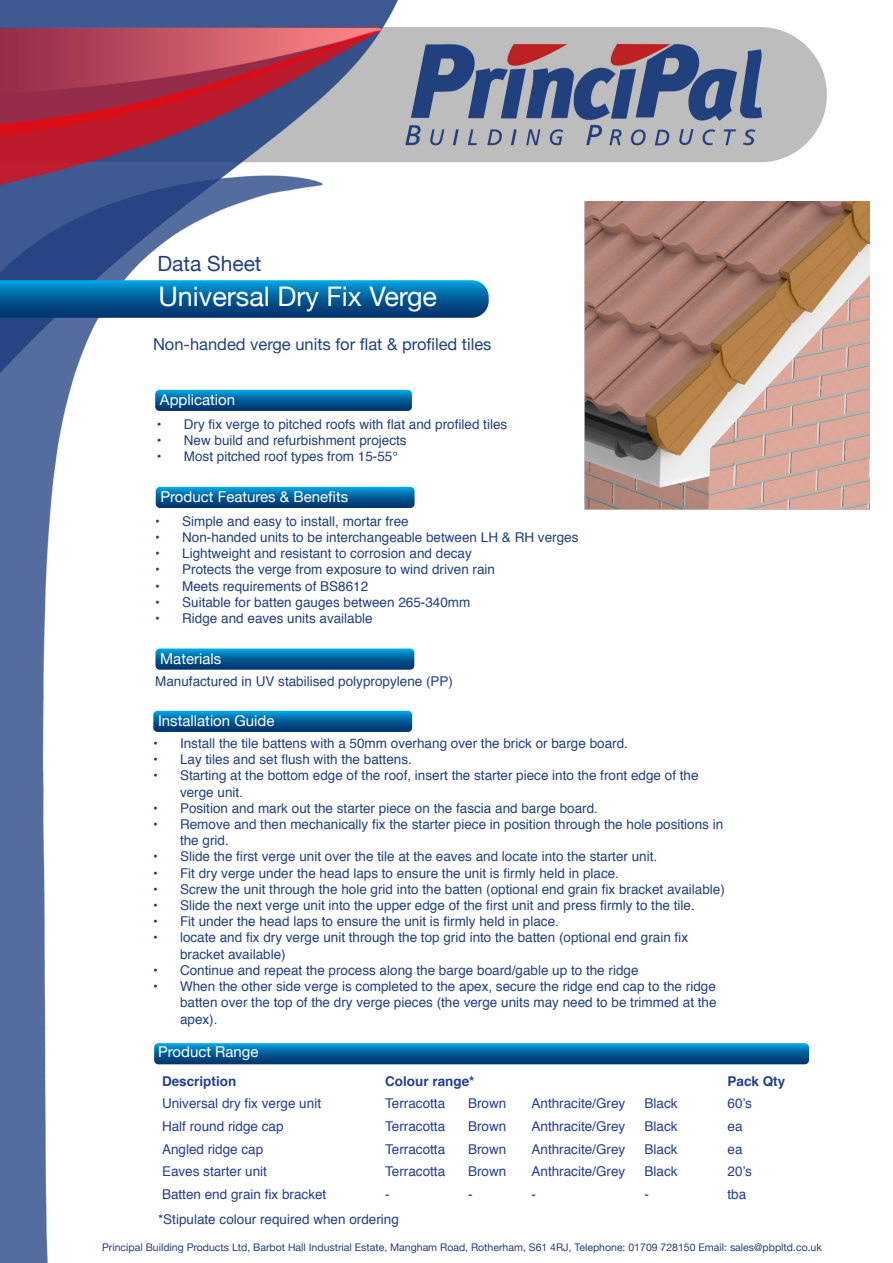
<style>
.page{position:relative;width:893px;height:1263px;background:#fff}
.page>*{position:absolute;margin:0;border:0;box-sizing:border-box;transform-origin:0 0}
.t1{font:27px "Helvetica Neue";color:#fff}
.t2{font:21px "Helvetica Neue";color:#21417e}
.t3{font:16.5px "Helvetica Neue";color:#21417e}
.t4{font:15px "Helvetica Neue";color:#fff}
.t5{font:13.5px/16.2px "Helvetica";color:#21417e}
.t6{font:13.5px "Helvetica";color:#253f8e}
.t7{font:700 13.5px "Helvetica";color:#253f8e}
.t8{font:10.5px "Helvetica Neue";color:#22407e}
</style>
<div class="page">
<img style="left:0;top:0;width:867px;height:1263px">
<svg style="left:155px;top:390px;width:257px;height:21px;background:#01639e"></svg>
<svg style="left:156px;top:487px;width:259px;height:21px;background:#01639e"></svg>
<svg style="left:154px;top:1043px;width:655px;height:21px;background:#0265a0"></svg>
<svg style="left:0;top:280px;width:489px;height:38px;background:#04649f"></svg>
<svg style="left:155px;top:648px;width:259px;height:22px;background:#0a69a2"></svg>
<svg style="left:153px;top:711px;width:259px;height:21px;background:#01639e"></svg>
<img style="left:567px;top:202px;width:302px;height:316px">
<p class="t2" style="left:157px;top:248px;width:106px">Data Sheet</p>
<p class="t1" style="left:158px;top:277px;width:280px">Universal Dry Fix Verge</p>
<p class="t3" style="left:153px;top:332px;width:340px">Non-handed verge units for flat &amp; profiled tiles</p>
<p class="t4" style="left:160px;top:389px;width:77px">Application</p>
<p class="t5" style="left:157px;top:416px;width:352px">• Dry fix verge to pitched roofs with flat and profiled tiles</p>
<p class="t5" style="left:157px;top:432px;width:251px">• New build and refurbishment projects</p>
<p class="t5" style="left:157px;top:449px;width:242px">• Most pitched roof types from 15-55°</p>
<p class="t4" style="left:160px;top:486px;width:189px">Product Features &amp; Benefits</p>
<p class="t5" style="left:155px;top:513px;width:255px">• Simple and easy to install, mortar free</p>
<p class="t5" style="left:155px;top:530px;width:425px">• Non-handed units to be interchangeable between LH &amp; RH verges</p>
<p class="t5" style="left:155px;top:546px;width:318px">• Lightweight and resistant to corrosion and decay</p>
<p class="t5" style="left:155px;top:562px;width:341px">• Protects the verge from exposure to wind driven rain</p>
<p class="t5" style="left:155px;top:578px;width:215px">• Meets requirements of BS8612</p>
<p class="t5" style="left:155px;top:594px;width:317px">• Suitable for batten gauges between 265-340mm</p>
<p class="t5" style="left:155px;top:611px;width:219px">• Ridge and eaves units available</p>
<p class="t4" style="left:160px;top:648px;width:63px">Materials</p>
<p class="t5" style="left:155px;top:673px;width:299px">Manufactured in UV stabilised polypropylene (PP)</p>
<p class="t4" style="left:158px;top:710px;width:118px">Installation Guide</p>
<p class="t5" style="left:153px;top:736px;width:476px">• Install the tile battens with a 50mm overhang over the brick or barge board.</p>
<p class="t5" style="left:153px;top:752px;width:260px">• Lay tiles and set flush with the battens.</p>
<p class="t5" style="left:180px;top:768px;width:520px;text-indent:-27px">• Starting at the bottom edge of the roof, insert the starter piece into the front edge of the verge unit.</p>
<p class="t5" style="left:153px;top:800px;width:446px">• Position and mark out the starter piece on the fascia and barge board.</p>
<p class="t5" style="left:180px;top:817px;width:545px;text-indent:-27px">• Remove and then mechanically fix the starter piece in position through the hole positions in the grid.</p>
<p class="t5" style="left:153px;top:849px;width:506px">• Slide the first verge unit over the tile at the eaves and locate into the starter unit.</p>
<p class="t5" style="left:153px;top:865px;width:467px">• Fit dry verge under the head laps to ensure the unit is firmly held in place.</p>
<p class="t5" style="left:153px;top:881px;width:573px">• Screw the unit through the hole grid into the batten (optional end grain fix bracket available)</p>
<p class="t5" style="left:153px;top:898px;width:543px">• Slide the next verge unit into the upper edge of the first unit and press firmly to the tile.</p>
<p class="t5" style="left:153px;top:914px;width:407px">• Fit under the head laps to ensure the unit is firmly held in place.</p>
<p class="t5" style="left:180px;top:930px;width:510px;text-indent:-27px">• locate and fix dry verge unit through the top grid into the batten (optional end grain fix bracket available)</p>
<p class="t5" style="left:153px;top:962px;width:487px">• Continue and repeat the process along the barge board/gable up to the ridge</p>
<p class="t5" style="left:180px;top:979px;width:538px;text-align:justify;text-indent:-27px">• When the other side verge is completed to the apex, secure the ridge end cap to the ridge batten over the top of the dry verge pieces (the verge units may need to be trimmed at the apex).</p>
<p class="t4" style="left:158px;top:1041px;width:102px">Product Range</p>
<p class="t7" style="left:162px;top:1070px;width:76px">Description</p>
<p class="t7" style="left:385px;top:1070px;width:91px">Colour range*</p>
<p class="t7" style="left:727px;top:1070px;width:59px">Pack Qty</p>
<p class="t6" style="left:162px;top:1093px;width:161px">Universal dry fix verge unit</p>
<p class="t6" style="left:385px;top:1093px;width:62px">Terracotta</p>
<p class="t6" style="left:468px;top:1093px;width:40px">Brown</p>
<p class="t6" style="left:531px;top:1093px;width:95px">Anthracite/Grey</p>
<p class="t6" style="left:645px;top:1093px;width:35px">Black</p>
<p class="t6" style="left:727px;top:1093px;width:26px">60’s</p>
<p class="t6" style="left:162px;top:1116px;width:123px">Half round ridge cap</p>
<p class="t6" style="left:385px;top:1116px;width:62px">Terracotta</p>
<p class="t6" style="left:468px;top:1116px;width:40px">Brown</p>
<p class="t6" style="left:531px;top:1116px;width:95px">Anthracite/Grey</p>
<p class="t6" style="left:645px;top:1116px;width:35px">Black</p>
<p class="t6" style="left:727px;top:1116px;width:17px">ea</p>
<p class="t6" style="left:162px;top:1138px;width:103px">Angled ridge cap</p>
<p class="t6" style="left:385px;top:1138px;width:62px">Terracotta</p>
<p class="t6" style="left:468px;top:1138px;width:40px">Brown</p>
<p class="t6" style="left:531px;top:1138px;width:95px">Anthracite/Grey</p>
<p class="t6" style="left:645px;top:1138px;width:35px">Black</p>
<p class="t6" style="left:727px;top:1138px;width:17px">ea</p>
<p class="t6" style="left:162px;top:1161px;width:107px">Eaves starter unit</p>
<p class="t6" style="left:385px;top:1161px;width:62px">Terracotta</p>
<p class="t6" style="left:468px;top:1161px;width:40px">Brown</p>
<p class="t6" style="left:531px;top:1161px;width:95px">Anthracite/Grey</p>
<p class="t6" style="left:645px;top:1161px;width:35px">Black</p>
<p class="t6" style="left:727px;top:1161px;width:26px">20’s</p>
<p class="t6" style="left:162px;top:1183px;width:166px">Batten end grain fix bracket</p>
<p class="t6" style="left:385px;top:1183px;width:6px">-</p>
<p class="t6" style="left:468px;top:1183px;width:6px">-</p>
<p class="t6" style="left:531px;top:1183px;width:6px">-</p>
<p class="t6" style="left:645px;top:1183px;width:6px">-</p>
<p class="t6" style="left:727px;top:1183px;width:20px">tba</p>
<p class="t5" style="left:158px;top:1212px;width:242px">*Stipulate colour required when ordering</p>
<p class="t8" style="left:102px;top:1239px;width:721px">Principal Building Products Ltd, Barbot Hall Industrial Estate, Mangham Road, Rotherham, S61 4RJ, Telephone: 01709 728150 Email: sales@pbpltd.co.uk</p>
</div>
